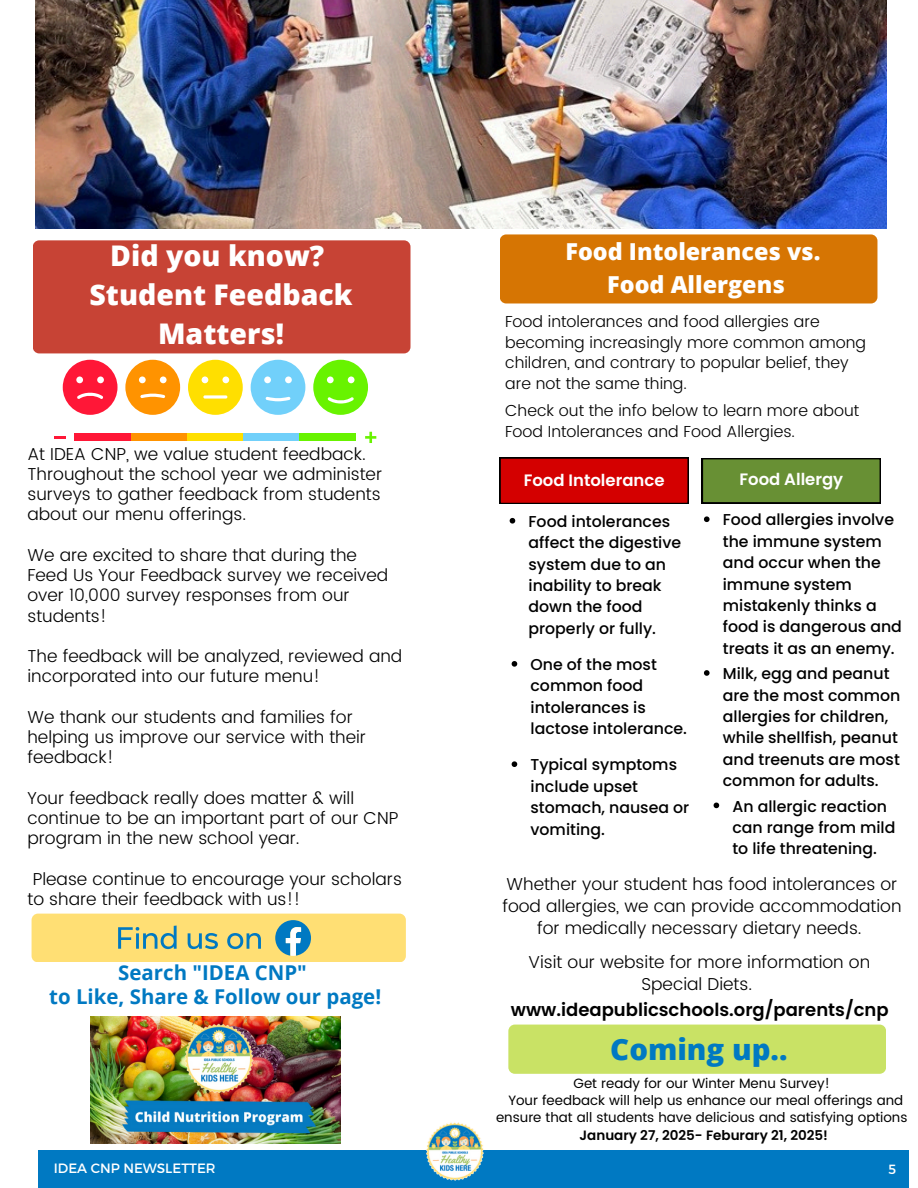
<style>
.page{position:relative;width:918px;height:1188px;background:#fff}
.page>*{position:absolute;margin:0;border:0;box-sizing:border-box;transform-origin:0 0}
.t1{font:800 29.4px "Open Sans";color:#0079c2}
.t2{font:800 28.5px/39.3px "Open Sans";color:#fff;text-align:center}
.t3{font:800 23.4px/32.7px "Open Sans";color:#fff;text-align:center}
.t4{font:700 20.4px/23.7px "Open Sans";color:#0079c2;text-align:center}
.t5{font:600 18px "Poppins";color:#000}
.t6{font:300 17.25px/20.2px "Poppins";color:#000}
.t7{font:600 16.5px "Poppins";color:#fff}
.t8{font:300 15.9px/20.5px "Poppins";color:#000}
.t9{font:500 15.75px/21.3px "Poppins";color:#000}
.t10{font:13.5px/16.8px "Poppins";color:#000}
.t11{font:600 13.5px "Poppins";color:#000}
.t12{font:13.5px "Montserrat";color:#fff}
.t13{font:13.35px "Montserrat";color:#fff}
</style>
<div class="page">
<img style="left:36px;top:0;width:850px;height:229px">
<div style="left:38px;top:1150px;width:871px;height:38px;background:#0079c2"></div>
<img style="left:426px;top:1122px;width:58px;height:59px">
<div style="left:33px;top:240px;width:378px;height:113px;background:#c74335;border-radius:6px"></div>
<div style="left:32px;top:914px;width:374px;height:48px;background:#ffdf74;border-radius:6px"></div>
<svg style="left:275px;top:920px;width:36px;height:36px"></svg>
<svg style="left:118px;top:926px;width:59px;height:23px"></svg>
<svg style="left:188px;top:933px;width:30px;height:16px"></svg>
<svg style="left:227px;top:933px;width:34px;height:16px"></svg>
<img style="left:91px;top:1017px;width:249px;height:127px">
<svg style="left:63px;top:360px;width:55px;height:55px"></svg>
<svg style="left:125px;top:360px;width:55px;height:55px"></svg>
<svg style="left:188px;top:360px;width:55px;height:55px"></svg>
<svg style="left:251px;top:360px;width:54px;height:55px"></svg>
<svg style="left:313px;top:360px;width:55px;height:55px"></svg>
<div style="left:75px;top:434px;width:56px;height:7px;background:#ff1737"></div>
<div style="left:131px;top:434px;width:56px;height:7px;background:#ff9300"></div>
<div style="left:187px;top:434px;width:56px;height:7px;background:#ffdf00"></div>
<div style="left:243px;top:434px;width:57px;height:7px;background:#71d0fa"></div>
<div style="left:300px;top:434px;width:56px;height:7px;background:#68f300"></div>
<svg style="left:54px;top:436px;width:12px;height:3px"></svg>
<svg style="left:365px;top:432px;width:11px;height:11px"></svg>
<div style="left:500px;top:234px;width:377px;height:69px;background:#d67503;border-radius:6px"></div>
<div style="left:508px;top:1025px;width:378px;height:49px;background:#c9e265;border-radius:6px"></div>
<svg style="left:500px;top:458px;width:189px;height:46px;background:#c80000"></svg>
<svg style="left:702px;top:458px;width:179px;height:45px;background:#618630"></svg>
<svg style="left:510px;top:518px;width:5px;height:6px"></svg>
<svg style="left:704px;top:516px;width:6px;height:6px"></svg>
<svg style="left:512px;top:761px;width:5px;height:6px"></svg>
<svg style="left:714px;top:803px;width:5px;height:5px"></svg>
<svg style="left:512px;top:661px;width:5px;height:6px"></svg>
<svg style="left:704px;top:670px;width:6px;height:6px"></svg>
<h5 class="t2" style="left:90px;top:235px;width:264px">Did you know?<br>Student Feedback<br>Matters!</h5>
<h5 class="t6" style="left:27px;top:444px;width:356px">At IDEA CNP, we value student feedback.<br>Throughout the school year we administer surveys to gather feedback from students about our menu offerings.</h5>
<h5 class="t6" style="left:27px;top:545px;width:362px">We are excited to share that during the<br>Feed Us Your Feedback survey we received over 10,000 survey responses from our students!</h5>
<h4 class="t6" style="left:27px;top:646px;width:376px">The feedback will be analyzed, reviewed and incorporated into our future menu!</h4>
<h4 class="t6" style="left:27px;top:707px;width:340px">We thank our students and families for helping us improve our service with their feedback!</h4>
<p class="t6" style="left:27px;top:788px;width:372px">Your feedback really does matter &amp; will continue to be an important part of our CNP program in the new school year.</p>
<p class="t6" style="left:27px;top:869px;width:376px;text-indent:5px">Please continue to encourage your scholars to share their feedback with us!!</p>
<h5 class="t4" style="left:49px;top:961px;width:333px">Search "IDEA CNP"<br>to Like, Share &amp; Follow our page!</h5>
<h5 class="t12" style="left:54px;top:1159px;width:163px">IDEA CNP NEWSLETTER</h5>
<p class="t3" style="left:565px;top:235px;width:257px">Food Intolerances vs.<br>Food Allergens</p>
<p class="t8" style="left:505px;top:312px;width:362px">Food intolerances and food allergies are becoming increasingly more common among children, and contrary to popular belief, they are not the same thing.</p>
<p class="t8" style="left:505px;top:400px;width:356px">Check out the info below to learn more about<br>Food Intolerances and Food Allergies.</p>
<h6 class="t7" style="left:524px;top:468px;width:142px">Food Intolerance</h6>
<h5 class="t7" style="left:739px;top:468px;width:105px">Food Allergy</h5>
<h5 class="t9" style="left:529px;top:511px;width:154px">Food intolerances affect the digestive system due to an inability to break down the food properly or fully.</h5>
<h5 class="t9" style="left:723px;top:509px;width:181px">Food allergies involve the immune system and occur when the immune system mistakenly thinks a food is dangerous and treats it as an enemy.</h5>
<h4 class="t9" style="left:531px;top:654px;width:158px">One of the most common food intolerances is lactose intolerance.</h4>
<p class="t9" style="left:723px;top:663px;width:179px">Milk, egg and peanut are the most common allergies for children, while shellfish, peanut and treenuts are most common for adults.</p>
<p class="t9" style="left:531px;top:754px;width:160px">Typical symptoms include upset stomach, nausea or vomiting.</p>
<h3 class="t9" style="left:732px;top:795px;width:165px">An allergic reaction can range from mild to life threatening.</h3>
<h1 class="t6" style="left:502px;top:873px;width:401px;line-height:21.9px;text-align:center">Whether your student has food intolerances or food allergies, we can provide accommodation for medically necessary dietary needs.</h1>
<p class="t6" style="left:529px;top:951px;width:343px;line-height:21.9px;text-align:center">Visit our website for more information on<br>Special Diets.</p>
<p class="t5" style="left:511px;top:997px;width:379px">www.ideapublicschools.org/parents/cnp</p>
<h6 class="t1" style="left:610px;top:1029px;width:179px">Coming up..</h6>
<p class="t10" style="left:574px;top:1075px;width:258px">Get ready for our Winter Menu Survey!</p>
<p class="t10" style="left:496px;top:1092px;width:413px;text-indent:12px">Your feedback will help us enhance our meal offerings and ensure that all students have delicious and satisfying options</p>
<p class="t11" style="left:580px;top:1126px;width:250px">January 27, 2025- Feburary 21, 2025!</p>
<h2 class="t13" style="left:889px;top:1160px;width:9px">5</h2>
</div>
